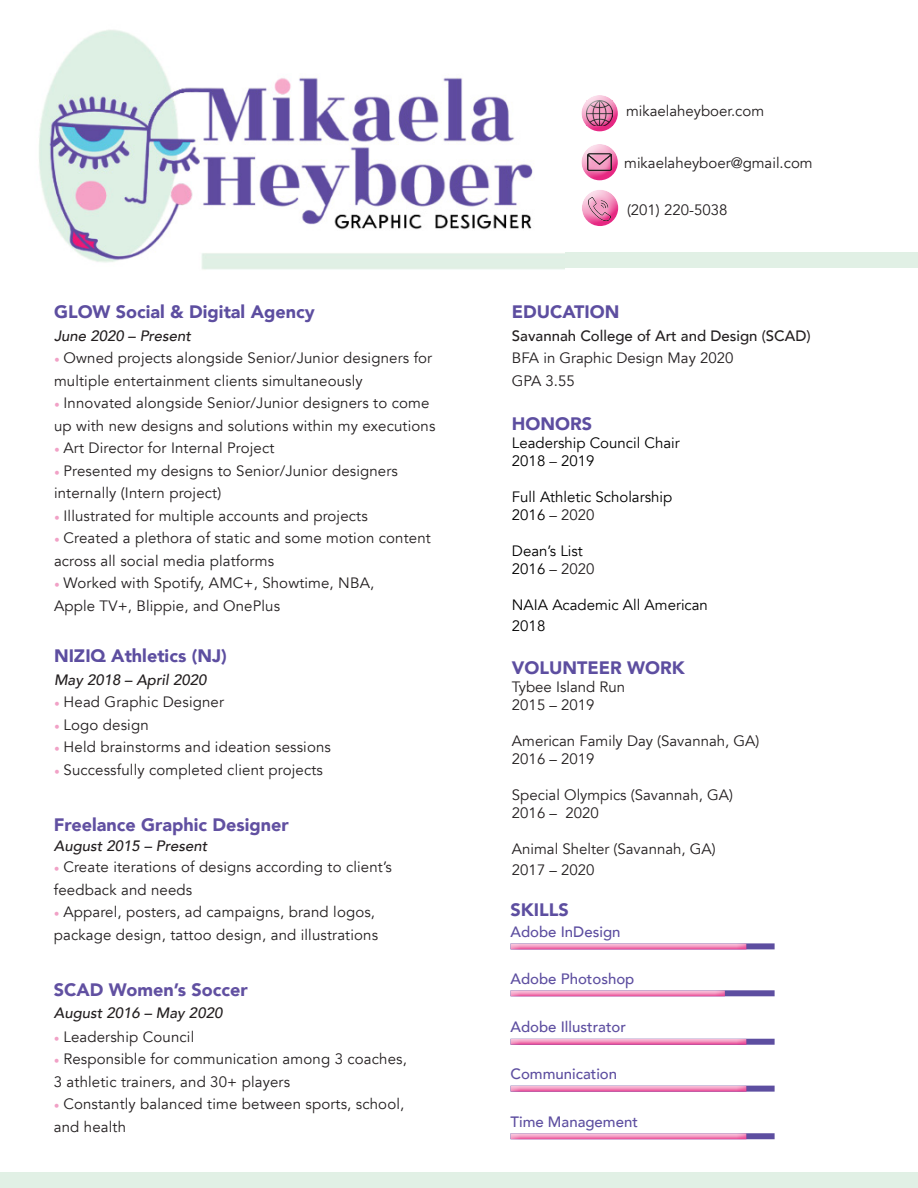
<style>
.page{position:relative;width:918px;height:1188px;background:#fff}
.page>*{position:absolute;margin:0;border:0;box-sizing:border-box;transform-origin:0 0}
.t1{font:900 18px "Avenir";color:#5d4ea0}
.t2{font:900 18px "Avenir";color:#6150a1}
.t3{font:15px/22.5px "Avenir";letter-spacing:.01em;color:#231f20}
.t4{font:15px "Avenir";color:#000}
.t5{font:500 15px "Avenir";color:#5d4ea0}
.t6{font:italic 500 15px "Avenir";color:#231f20}
.t7{font:500 15px "Avenir";color:#231f20}
.s1{font-size:15.15px}
.s2{font-family:"Minion Pro";color:#f1a1c6}
.s3{color:#231f20}
.s4{color:#000}
</style>
<div class="page">
<div style="left:204px;top:253px;width:714px;height:15px;background:#e1f0e5"></div>
<div style="left:0;top:1173px;width:918px;height:15px;background:#e1f0e5"></div>
<div style="left:510px;top:943px;width:265px;height:6px;background:#5d4ea0"></div>
<div style="left:510px;top:990px;width:265px;height:6px;background:#5d4ea0"></div>
<div style="left:510px;top:1039px;width:265px;height:6px;background:#5d4ea0"></div>
<div style="left:510px;top:1086px;width:265px;height:6px;background:#5d4ea0"></div>
<div style="left:510px;top:1133px;width:265px;height:6px;background:#5d4ea0"></div>
<div style="left:508px;top:942px;width:240px;height:8px;background:#ed028c;opacity:.75"></div>
<div style="left:508px;top:989px;width:217px;height:8px;background:#ed028c;opacity:.75"></div>
<div style="left:508px;top:1037px;width:240px;height:8px;background:#ed028c;opacity:.75"></div>
<div style="left:508px;top:1084px;width:240px;height:8px;background:#ed028c;opacity:.75"></div>
<div style="left:508px;top:1132px;width:240px;height:8px;background:#ed028c;opacity:.75"></div>
<img style="left:39px;top:30px;width:526px;height:240px">
<div style="left:580px;top:190px;width:39px;height:25px;background:#fff;opacity:.75"></div>
<div style="left:580px;top:194px;width:39px;height:35px;background:#ed028c;opacity:.75"></div>
<div style="left:579px;top:95px;width:39px;height:25px;background:#fff;opacity:.75"></div>
<div style="left:579px;top:99px;width:39px;height:35px;background:#ed028c;opacity:.75"></div>
<div style="left:579px;top:144px;width:39px;height:25px;background:#fff;opacity:.75"></div>
<div style="left:579px;top:148px;width:39px;height:35px;background:#ed028c;opacity:.75"></div>
<img style="left:588px;top:150px;width:24px;height:24px">
<img style="left:588px;top:198px;width:23px;height:22px">
<p class="t1" style="left:54px;top:296px;width:262px">GLOW Social &amp; Digital Agency</p>
<p class="t6" style="left:54px;top:326px;width:139px">June 2020 <span class="s1">–</span> Present</p>
<p class="t3" style="left:54px;top:347px;width:380px"><span class="s2">•</span> Owned projects alongside Senior/Junior designers for multiple entertainment clients simultaneously</p>
<p class="t3" style="left:54px;top:392px;width:383px"><span class="s2">•</span> Innovated alongside Senior/Junior designers to come up with new designs and solutions within my executions</p>
<p class="t3" style="left:54px;top:437px;width:222px"><span class="s2">•</span> Art Director for Internal Project</p>
<p class="t3" style="left:54px;top:459px;width:345px"><span class="s2">•</span> Presented my designs to Senior/Junior designers internally (Intern project)</p>
<p class="t3" style="left:54px;top:504px;width:315px"><span class="s2">•</span> Illustrated for multiple accounts and projects</p>
<p class="t3" style="left:54px;top:527px;width:378px"><span class="s2">•</span> Created a plethora of static and some motion content across all social media platforms</p>
<p class="t3" style="left:54px;top:572px;width:322px"><span class="s2">•</span> Worked with Spotify, AMC+, Showtime, NBA,</p>
<p class="t3" style="left:54px;top:594px;width:228px">Apple TV+, Blippie, and OnePlus</p>
<p class="t1" style="left:54px;top:641px;width:174px">NIZIQ Athletics (NJ)</p>
<p class="t6" style="left:54px;top:671px;width:154px">May 2018 <span class="s1">–</span> April 2020</p>
<p class="t3" style="left:54px;top:691px;width:172px"><span class="s2">•</span> Head Graphic Designer</p>
<p class="t3" style="left:54px;top:714px;width:96px"><span class="s2">•</span> Logo design</p>
<p class="t3" style="left:54px;top:736px;width:279px"><span class="s2">•</span> Held brainstorms and ideation sessions</p>
<p class="t3" style="left:54px;top:759px;width:270px"><span class="s2">•</span> Successfully completed client projects</p>
<p class="t2" style="left:54px;top:809px;width:237px">Freelance Graphic Designer</p>
<p class="t6" style="left:54px;top:837px;width:155px">August 2015 <span class="s1">–</span> Present</p>
<p class="t3" style="left:626px;top:100px;width:140px">mikaelaheyboer.com</p>
<p class="t3" style="left:624px;top:151px;width:190px">mikaelaheyboer@gmail.com</p>
<p class="t3" style="left:627px;top:199px;width:102px">(201) 220-5038</p>
<p class="t1" style="left:512px;top:296px;width:109px">EDUCATION</p>
<p class="t7" style="left:512px;top:322px;width:300px">Savannah College of Art and Design (SCAD)</p>
<p class="t3" style="left:512px;top:347px;width:223px">BFA in Graphic Design May 2020</p>
<p class="t3" style="left:512px;top:369px;width:64px">GPA 3.55</p>
<p class="t1" style="left:512px;top:409px;width:82px">HONORS</p>
<p class="t4" style="left:512px;top:434px;width:169px">Leadership Council Chair</p>
<p class="t4" style="left:512px;top:452px;width:84px">2018 <span class="s3">–</span> 2019</p>
<p class="t4" style="left:512px;top:488px;width:162px">Full Athletic Scholarship</p>
<p class="t3" style="left:512px;top:504px;width:84px"><span class="s4">2016</span> – 2020</p>
<p class="t4" style="left:512px;top:542px;width:72px">Dean’s List</p>
<p class="t3" style="left:512px;top:558px;width:84px"><span class="s4">2016</span> – 2020</p>
<p class="t4" style="left:512px;top:596px;width:197px">NAIA Academic All American</p>
<p class="t4" style="left:512px;top:617px;width:35px">2018</p>
<p class="t1" style="left:512px;top:653px;width:174px">VOLUNTEER WORK</p>
<p class="t3" style="left:512px;top:676px;width:115px">Tybee Island Run</p>
<p class="t3" style="left:512px;top:694px;width:84px">2015 – 2019</p>
<p class="t3" style="left:512px;top:730px;width:249px">American Family Day (Savannah, GA)</p>
<p class="t3" style="left:512px;top:748px;width:84px">2016 – 2019</p>
<p class="t3" style="left:512px;top:784px;width:222px">Special Olympics (Savannah, GA)</p>
<p class="t3" style="left:512px;top:802px;width:88px">2016 – 2020</p>
<p class="t3" style="left:512px;top:838px;width:205px">Animal Shelter (Savannah, GA)</p>
<p class="t3" style="left:54px;top:856px;width:339px"><span class="s2">•</span> Create iterations of designs according to client’s</p>
<p class="t3" style="left:512px;top:859px;width:84px">2017 – 2020</p>
<p class="t3" style="left:54px;top:879px;width:140px">feedback and needs</p>
<p class="t3" style="left:54px;top:901px;width:323px"><span class="s2">•</span> Apparel, posters, ad campaigns, brand logos,</p>
<p class="t3" style="left:54px;top:924px;width:326px">package design, tattoo design, and illustrations</p>
<p class="t1" style="left:510px;top:895px;width:60px">SKILLS</p>
<p class="t5" style="left:510px;top:919px;width:112px">Adobe InDesign</p>
<p class="t5" style="left:510px;top:966px;width:125px">Adobe Photoshop</p>
<p class="t5" style="left:510px;top:1014px;width:117px">Adobe Illustrator</p>
<p class="t5" style="left:510px;top:1061px;width:108px">Communication</p>
<p class="t5" style="left:510px;top:1109px;width:129px">Time Management</p>
<p class="t2" style="left:54px;top:974px;width:195px">SCAD Women’s Soccer</p>
<p class="t6" style="left:54px;top:1004px;width:170px">August 2016 <span class="s1">–</span> May 2020</p>
<p class="t3" style="left:54px;top:1026px;width:142px"><span class="s2">•</span> Leadership Council</p>
<p class="t3" style="left:54px;top:1048px;width:355px"><span class="s2">•</span> Responsible for communication among 3 coaches,</p>
<p class="t3" style="left:54px;top:1071px;width:238px">3 athletic trainers, and 30+ players</p>
<p class="t3" style="left:54px;top:1093px;width:352px"><span class="s2">•</span> Constantly balanced time between sports, school, and health</p>
</div>
